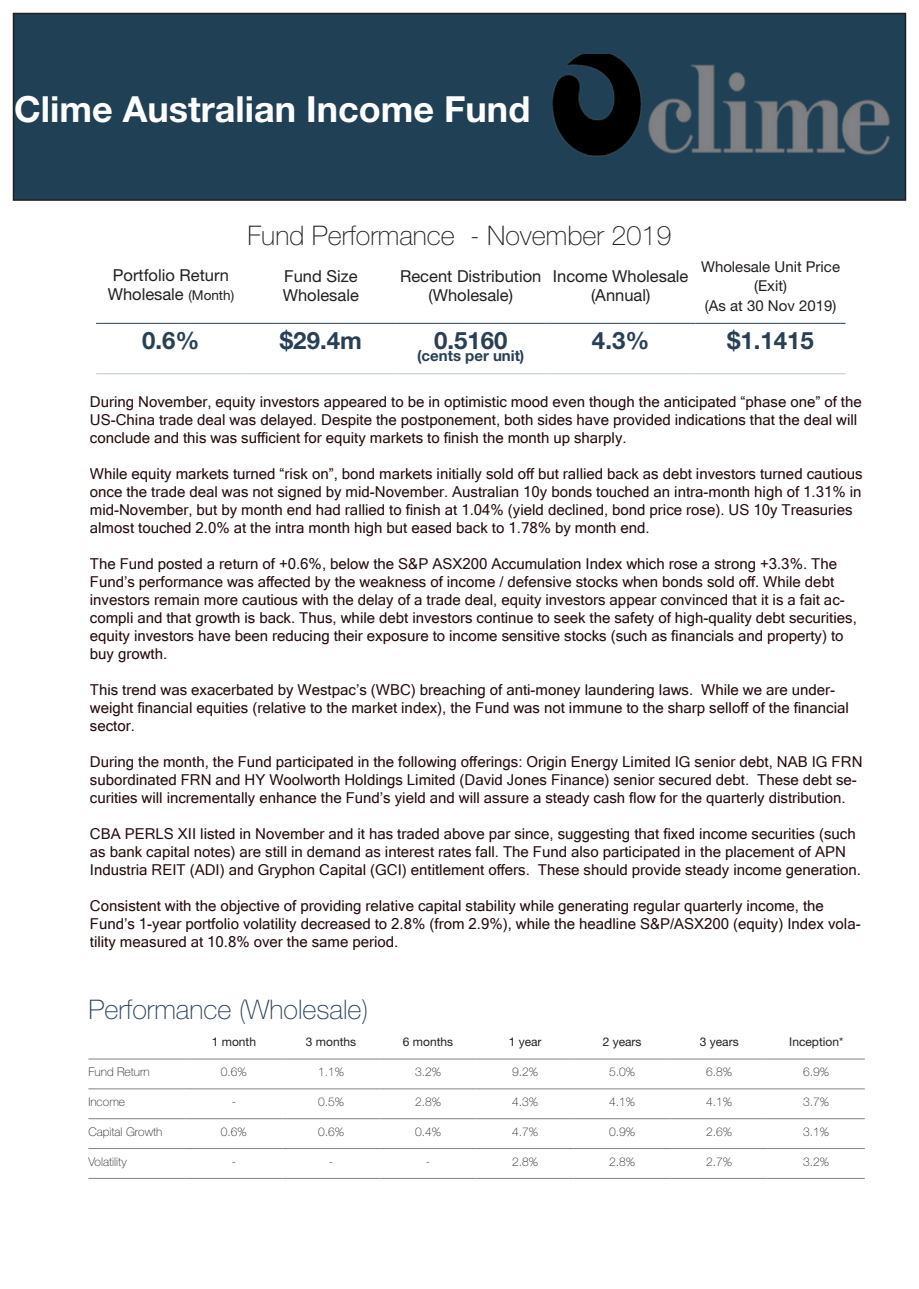
<style>
.page{position:relative;width:919px;height:1289px;background:#fff}
.page>*{position:absolute;margin:0;border:0;box-sizing:border-box;transform-origin:0 0}
.t1{font:700 36px "Helvetica Neue LT Std";color:#fff}
.t2{font:100 27px "Helvetica Neue LT Std";color:#231f20}
.t3{font:100 27px "Helvetica Neue LT Std";color:#283f55}
.t4{font:700 24px "Helvetica Neue LT Std";color:#283f55}
.t5{font:16.5px/19.5px "Helvetica Neue LT Std";color:#231f20;text-align:center}
.t6{font:15px/18px "Microsoft Sans Serif";color:#250b0b}
.t7{font:15px/19.5px "Helvetica Neue LT Std";color:#231f20;text-align:center}
.t8{font:700 15px "Helvetica Neue LT Std";color:#283f55}
.t9{font:100 12px "Helvetica Neue LT Std";color:#231f20}
.t10{font:12px "Helvetica Neue LT Std";color:#231f20}
.s1{font-size:13.5px}
</style>
<div class="page">
<hr style="left:96px;top:373px;width:150px;height:1px;background:#b8c9c9">
<hr style="left:96px;top:323px;width:150px;height:1px;background:#283f55">
<hr style="left:246px;top:323px;width:150px;height:1px;background:#283f55">
<hr style="left:396px;top:323px;width:149px;height:1px;background:#283f55">
<hr style="left:545px;top:323px;width:150px;height:1px;background:#283f55">
<hr style="left:695px;top:323px;width:150px;height:1px;background:#283f55">
<hr style="left:246px;top:373px;width:150px;height:1px;background:#b8c9c9">
<hr style="left:396px;top:373px;width:149px;height:1px;background:#b8c9c9">
<hr style="left:545px;top:373px;width:150px;height:1px;background:#b8c9c9">
<hr style="left:695px;top:373px;width:150px;height:1px;background:#b8c9c9">
<hr style="left:88px;top:1058px;width:97px;height:1px;background:#808285">
<hr style="left:185px;top:1058px;width:97px;height:1px;background:#808285">
<hr style="left:282px;top:1058px;width:97px;height:1px;background:#808285">
<hr style="left:379px;top:1058px;width:97px;height:1px;background:#808285">
<hr style="left:476px;top:1058px;width:97px;height:1px;background:#808285">
<hr style="left:573px;top:1058px;width:97px;height:1px;background:#808285">
<hr style="left:670px;top:1058px;width:97px;height:1px;background:#808285">
<hr style="left:767px;top:1058px;width:97px;height:1px;background:#808285">
<hr style="left:88px;top:1118px;width:97px;height:1px;background:#808285">
<hr style="left:185px;top:1118px;width:97px;height:1px;background:#808285">
<hr style="left:282px;top:1118px;width:97px;height:1px;background:#808285">
<hr style="left:379px;top:1118px;width:97px;height:1px;background:#808285">
<hr style="left:476px;top:1118px;width:97px;height:1px;background:#808285">
<hr style="left:573px;top:1118px;width:97px;height:1px;background:#808285">
<hr style="left:670px;top:1118px;width:97px;height:1px;background:#808285">
<hr style="left:767px;top:1118px;width:97px;height:1px;background:#808285">
<hr style="left:88px;top:1148px;width:97px;height:1px;background:#808285">
<hr style="left:185px;top:1148px;width:97px;height:1px;background:#808285">
<hr style="left:282px;top:1148px;width:97px;height:1px;background:#808285">
<hr style="left:379px;top:1148px;width:97px;height:1px;background:#808285">
<hr style="left:476px;top:1148px;width:97px;height:1px;background:#808285">
<hr style="left:573px;top:1148px;width:97px;height:1px;background:#808285">
<hr style="left:670px;top:1148px;width:97px;height:1px;background:#808285">
<hr style="left:767px;top:1148px;width:97px;height:1px;background:#808285">
<hr style="left:88px;top:1178px;width:97px;height:1px;background:#808285">
<hr style="left:185px;top:1178px;width:97px;height:1px;background:#808285">
<hr style="left:282px;top:1178px;width:97px;height:1px;background:#808285">
<hr style="left:379px;top:1178px;width:97px;height:1px;background:#808285">
<hr style="left:476px;top:1178px;width:97px;height:1px;background:#808285">
<hr style="left:573px;top:1178px;width:97px;height:1px;background:#808285">
<hr style="left:670px;top:1178px;width:97px;height:1px;background:#808285">
<hr style="left:767px;top:1178px;width:97px;height:1px;background:#808285">
<hr style="left:88px;top:1088px;width:97px;height:1px;background:#808285">
<hr style="left:185px;top:1088px;width:97px;height:1px;background:#808285">
<hr style="left:282px;top:1088px;width:97px;height:1px;background:#808285">
<hr style="left:379px;top:1088px;width:97px;height:1px;background:#808285">
<hr style="left:476px;top:1088px;width:97px;height:1px;background:#808285">
<hr style="left:573px;top:1088px;width:97px;height:1px;background:#808285">
<hr style="left:670px;top:1088px;width:97px;height:1px;background:#808285">
<hr style="left:767px;top:1088px;width:97px;height:1px;background:#808285">
<div style="left:14px;top:14px;width:891px;height:186px;background:#204055"></div>
<div style="left:13px;top:13px;width:893px;height:188px;border:2px solid #231f20"></div>
<img style="left:552px;top:55px;width:338px;height:102px">
<p class="t1" style="left:14px;top:87px;width:517px">Clime Australian Income Fund</p>
<p class="t2" style="left:247px;top:219px;width:425px">Fund Performance - November 2019</p>
<p class="t5" style="left:108px;top:265px;width:128px">Portfolio Return<br>Wholesale <span class="s1">(Month)</span></p>
<p class="t5" style="left:284px;top:266px;width:75px">Fund Size</p>
<p class="t5" style="left:283px;top:285px;width:78px">Wholesale</p>
<p class="t5" style="left:400px;top:266px;width:143px">Recent Distribution</p>
<p class="t5" style="left:428px;top:285px;width:86px">(Wholesale)</p>
<p class="t4" style="left:142px;top:325px;width:59px">0.6%</p>
<p class="t4" style="left:280px;top:325px;width:83px">$29.4m</p>
<p class="t4" style="left:434px;top:325px;width:75px">0.5160</p>
<p class="t8" style="left:417px;top:346px;width:109px">(cents per unit)</p>
<p class="t5" style="left:553px;top:266px;width:137px">Income Wholesale (Annual)</p>
<p class="t7" style="left:701px;top:256px;width:140px">Wholesale Unit Price (Exit)</p>
<p class="t7" style="left:704px;top:295px;width:133px">(As at 30 Nov 2019)</p>
<p class="t4" style="left:592px;top:325px;width:59px">4.3%</p>
<p class="t4" style="left:727px;top:325px;width:88px">$1.1415</p>
<p class="t6" style="left:90px;top:392px;width:773px">During November, equity investors appeared to be in optimistic mood even though the anticipated “phase one” of the<br>US-China trade deal was delayed. Despite the postponement, both sides have provided indications that the deal will conclude and this was sufficient for equity markets to finish the month up sharply.</p>
<p class="t6" style="left:90px;top:464px;width:774px">While equity markets turned “risk on”, bond markets initially sold off but rallied back as debt investors turned cautious once the trade deal was not signed by mid-November. Australian 10y bonds touched an intra-month high of 1.31% in mid-November, but by month end had rallied to finish at 1.04% (yield declined, bond price rose). US 10y Treasuries almost touched 2.0% at the intra month high but eased back to 1.78% by month end.</p>
<p class="t6" style="left:90px;top:554px;width:768px">The Fund posted a return of +0.6%, below the S&amp;P ASX200 Accumulation Index which rose a strong +3.3%. The Fund’s performance was affected by the weakness of income / defensive stocks when bonds sold off. While debt investors remain more cautious with the delay of a trade deal, equity investors appear convinced that it is a fait ac&shy;compli and that growth is back. Thus, while debt investors continue to seek the safety of high-quality debt securities, equity investors have been reducing their exposure to income sensitive stocks (such as financials and property) to buy growth.</p>
<p class="t6" style="left:90px;top:680px;width:760px">This trend was exacerbated by Westpac’s (WBC) breaching of anti-money laundering laws. While we are under&shy;weight financial equities (relative to the market index), the Fund was not immune to the sharp selloff of the financial sector.</p>
<p class="t6" style="left:90px;top:752px;width:774px">During the month, the Fund participated in the following offerings: Origin Energy Limited IG senior debt, NAB IG FRN subordinated FRN and HY Woolworth Holdings Limited (David Jones Finance) senior secured debt. These debt se&shy;curities will incrementally enhance the Fund’s yield and will assure a steady cash flow for the quarterly distribution.</p>
<p class="t6" style="left:90px;top:824px;width:772px">CBA PERLS XII listed in November and it has traded above par since, suggesting that fixed income securities (such as bank capital notes) are still in demand as interest rates fall. The Fund also participated in the placement of APN<br>Industria REIT (ADI) and Gryphon Capital (GCI) entitlement offers. These should provide steady income generation.</p>
<p class="t6" style="left:90px;top:896px;width:772px">Consistent with the objective of providing relative capital stability while generating regular quarterly income, the<br>Fund’s 1-year portfolio volatility decreased to 2.8% (from 2.9%), while the headline S&amp;P/ASX200 (equity) Index vola&shy;tility measured at 10.8% over the same period.</p>
<p class="t3" style="left:88px;top:993px;width:281px">Performance (Wholesale)</p>
<p class="t10" style="left:212px;top:1034px;width:46px">1 month</p>
<p class="t10" style="left:306px;top:1034px;width:52px">3 months</p>
<p class="t10" style="left:403px;top:1034px;width:52px">6 months</p>
<p class="t10" style="left:508px;top:1034px;width:34px">1 year</p>
<p class="t10" style="left:602px;top:1034px;width:40px">2 years</p>
<p class="t10" style="left:699px;top:1034px;width:40px">3 years</p>
<p class="t10" style="left:789px;top:1034px;width:56px">Inception*</p>
<p class="t9" style="left:88px;top:1064px;width:63px">Fund Return</p>
<p class="t9" style="left:221px;top:1064px;width:28px">0.6%</p>
<p class="t9" style="left:318px;top:1064px;width:28px">1.1%</p>
<p class="t9" style="left:415px;top:1064px;width:28px">3.2%</p>
<p class="t9" style="left:512px;top:1064px;width:28px">9.2%</p>
<p class="t9" style="left:609px;top:1064px;width:28px">5.0%</p>
<p class="t9" style="left:706px;top:1064px;width:28px">6.8%</p>
<p class="t9" style="left:803px;top:1064px;width:28px">6.9%</p>
<p class="t9" style="left:88px;top:1094px;width:38px">Income</p>
<p class="t9" style="left:232px;top:1094px;width:6px">-</p>
<p class="t9" style="left:318px;top:1094px;width:28px">0.5%</p>
<p class="t9" style="left:415px;top:1094px;width:28px">2.8%</p>
<p class="t9" style="left:512px;top:1094px;width:28px">4.3%</p>
<p class="t9" style="left:609px;top:1094px;width:28px">4.1%</p>
<p class="t9" style="left:706px;top:1094px;width:28px">4.1%</p>
<p class="t9" style="left:803px;top:1094px;width:28px">3.7%</p>
<p class="t9" style="left:88px;top:1124px;width:76px">Capital Growth</p>
<p class="t9" style="left:221px;top:1124px;width:28px">0.6%</p>
<p class="t9" style="left:318px;top:1124px;width:28px">0.6%</p>
<p class="t9" style="left:415px;top:1124px;width:28px">0.4%</p>
<p class="t9" style="left:512px;top:1124px;width:28px">4.7%</p>
<p class="t9" style="left:609px;top:1124px;width:28px">0.9%</p>
<p class="t9" style="left:706px;top:1124px;width:28px">2.6%</p>
<p class="t9" style="left:803px;top:1124px;width:28px">3.1%</p>
<p class="t9" style="left:88px;top:1154px;width:40px">Volatility</p>
<p class="t9" style="left:232px;top:1154px;width:6px">-</p>
<p class="t9" style="left:329px;top:1154px;width:6px">-</p>
<p class="t9" style="left:426px;top:1154px;width:6px">-</p>
<p class="t9" style="left:512px;top:1154px;width:28px">2.8%</p>
<p class="t9" style="left:609px;top:1154px;width:28px">2.8%</p>
<p class="t9" style="left:706px;top:1154px;width:28px">2.7%</p>
<p class="t9" style="left:803px;top:1154px;width:28px">3.2%</p>
</div>
